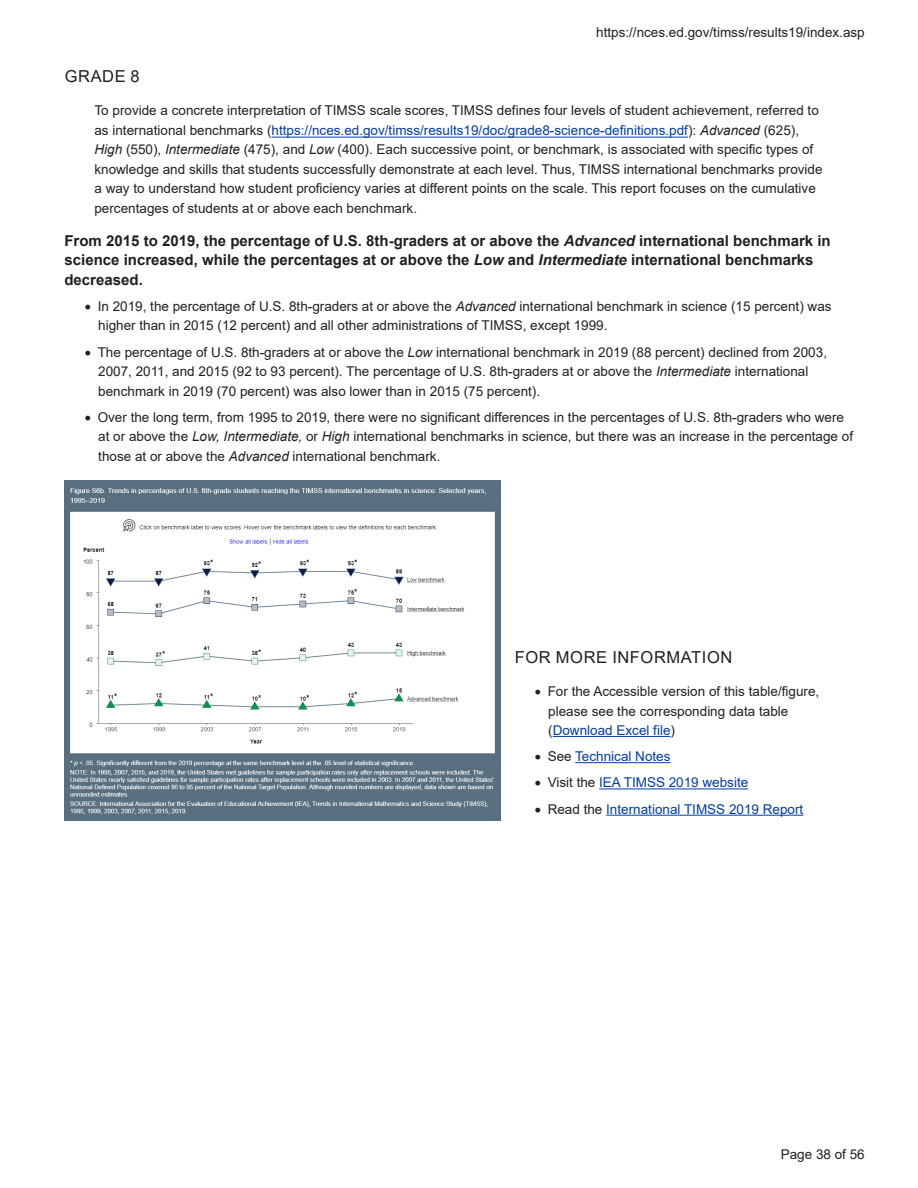
<style>
.page{position:relative;width:918px;height:1188px;background:#fff}
.page>*{position:absolute;margin:0;border:0;box-sizing:border-box;transform-origin:0 0}
.t1{font:16.5px "Arial";letter-spacing:.035em;color:#231f20}
.Pullquote{font:700 15px/19.5px "Arial";color:#231f20}
.t2{font:13.5px/19.5px "Arial";color:#231f20}
.t3{font:13.5px "Arial";color:#003da5}
.s1{color:#003da5}
.s2{font-style:italic}
.s3{color:#231f20}
</style>
<div class="page">
<img style="left:64px;top:480px;width:437px;height:340px">
<hr style="left:553px;top:736px;width:118px;height:1px;background:#003da5">
<hr style="left:575px;top:762px;width:96px;height:1px;background:#003da5">
<hr style="left:599px;top:788px;width:149px;height:1px;background:#003da5">
<hr style="left:606px;top:815px;width:197px;height:1px;background:#003da5">
<hr style="left:272px;top:137px;width:416px;height:1px;background:#003da5">
<p class="t2" style="left:596px;top:23px;width:270px">https://nces.ed.gov/timss/results19/index.asp</p>
<h4 class="t1" style="left:65px;top:65px;width:77px">GRADE 8</h4>
<p class="t2" style="left:94px;top:101px;width:730px">To provide a concrete interpretation of TIMSS scale scores, TIMSS defines four levels of student achievement, referred to as international benchmarks (<span class="s1">https://nces.ed.gov/timss/results19/doc/grade8-science-definitions.pdf</span>): <span class="s2">Advanced</span> (625), <span class="s2">High</span> (550), <span class="s2">Intermediate</span> (475), and <span class="s2">Low</span> (400). Each successive point, or benchmark, is associated with specific types of knowledge and skills that students successfully demonstrate at each level. Thus, TIMSS international benchmarks provide a way to understand how student proficiency varies at different points on the scale. This report focuses on the cumulative percentages of students at or above each benchmark.</p>
<p class="Pullquote" style="left:64px;top:231px;width:768px">From 2015 to 2019, the percentage of U.S. 8th-graders at or above the <span class="s2">Advanced</span> international benchmark in science increased, while the percentages at or above the <span class="s2">Low</span> and <span class="s2">Intermediate</span> international benchmarks decreased.</p>
<p class="t2" style="left:98px;top:296px;width:735px;text-indent:-14px">• In 2019, the percentage of U.S. 8th-graders at or above the <span class="s2">Advanced</span> international benchmark in science (15 percent) was higher than in 2015 (12 percent) and all other administrations of TIMSS, except 1999.</p>
<p class="t2" style="left:98px;top:342px;width:730px;text-indent:-14px">• The percentage of U.S. 8th-graders at or above the <span class="s2">Low</span> international benchmark in 2019 (88 percent) declined from 2003,<br>2007, 2011, and 2015 (92 to 93 percent). The percentage of U.S. 8th-graders at or above the <span class="s2">Intermediate</span> international benchmark in 2019 (70 percent) was also lower than in 2015 (75 percent).</p>
<p class="t2" style="left:98px;top:407px;width:756px;text-indent:-13px">• Over the long term, from 1995 to 2019, there were no significant differences in the percentages of U.S. 8th-graders who were at or above the <span class="s2">Low, Intermediate,</span> or <span class="s2">High</span> international benchmarks in science, but there was an increase in the percentage of those at or above the <span class="s2">Advanced</span> international benchmark.</p>
<h4 class="t1" style="left:515px;top:646px;width:219px">FOR MORE INFORMATION</h4>
<p class="t2" style="left:548px;top:681px;width:273px;text-indent:-14px">• For the Accessible version of this table/figure, please see the corresponding data table (<span class="s1">Download Excel file</span>)</p>
<p class="t3" style="left:535px;top:747px;width:137px"><span class="s3">• See</span> Technical Notes</p>
<p class="t3" style="left:535px;top:773px;width:215px"><span class="s3">• Visit the</span> IEA TIMSS 2019 website</p>
<p class="t3" style="left:535px;top:800px;width:270px"><span class="s3">• Read the</span> International TIMSS 2019 Report</p>
<p class="t2" style="left:781px;top:1145px;width:86px">Page 38 of 56</p>
</div>
